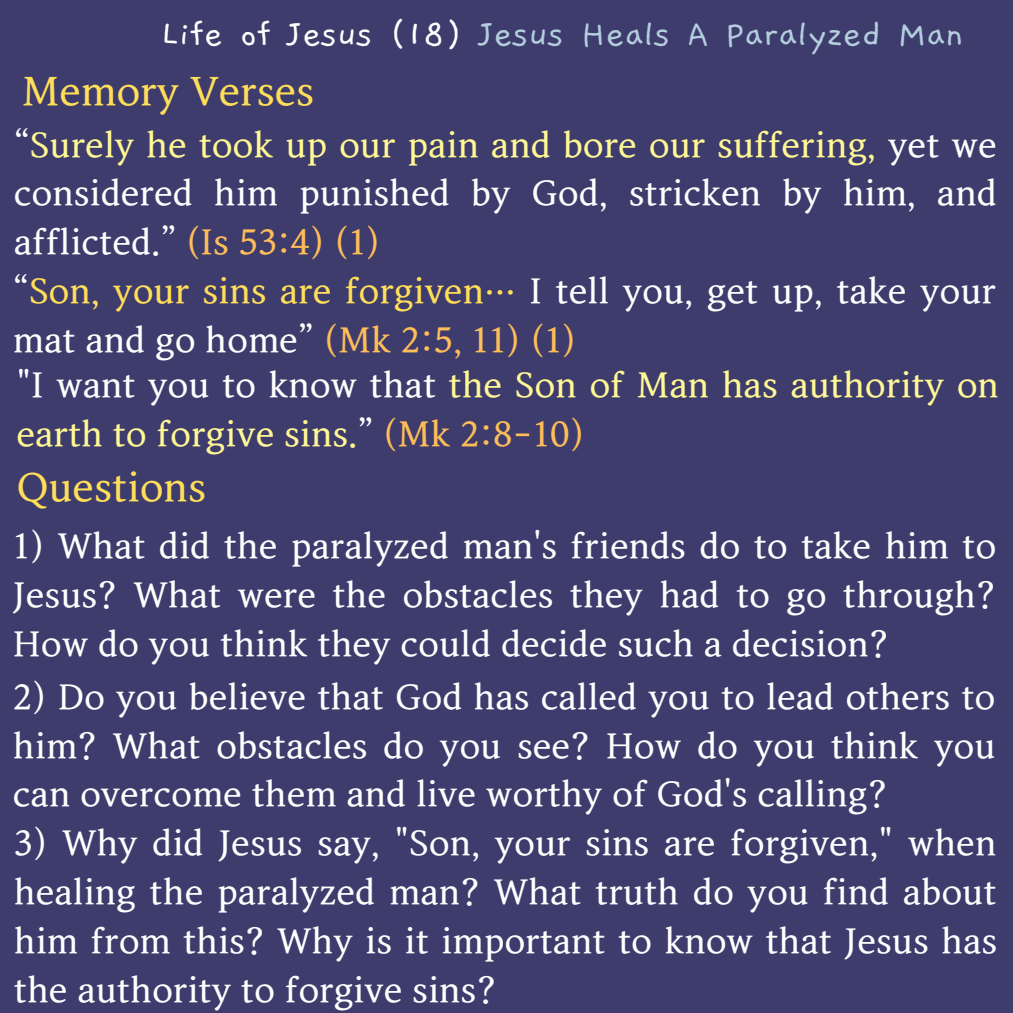
<style>
.page{position:relative;width:1013px;height:1013px;background:#fff}
.page>*{position:absolute;margin:0;border:0;box-sizing:border-box;transform-origin:0 0}
.t1{font:40px "Gaegu";color:#b4cede}
.t2{font:40px "Arita buri Semi Bold OTF";color:#ffde59}
.t3{font:35px/48.8px "Arita buri Semi Bold OTF";color:#fff;text-align:justify}
.t4{font:35px/48.8px "Arita buri Semi Bold OTF";color:#fff895}
.s1{color:#fff}
.s2{color:#fff895}
.s3{color:#ffbd59}
.s4{color:#ffde59}
</style>
<div class="page">
<div style="left:0;top:0;width:1012px;height:1012px;background:#3e3c6c"></div>
<p class="t1" style="left:161px;top:15px;width:804px"><span class="s1">Life of Jesus (18)</span> Jesus Heals A Paralyzed Man</p>
<p class="t2" style="left:22px;top:69px;width:294px">Memory Verses</p>
<p class="t3" style="left:14px;top:122px;width:984px">“<span class="s2">Surely he took up our pain and bore our suffering,</span> yet we considered him punished by God, stricken by him, and afflicted.” <span class="s3">(Is 53:4) (1)</span></p>
<p class="t3" style="left:13px;top:268px;width:984px">“<span class="s4">Son, your sins are forgiven…</span> I tell you, get up, take your mat and go home” <span class="s3">(Mk 2:5, 11) (1)</span></p>
<p class="t4" style="left:16px;top:362px;width:984px"><span class="s1">"I want you to know that</span> the Son of Man has authority on earth to forgive sins.<span class="s1">”</span> <span class="s3">(Mk 2:8-10)</span></p>
<p class="t2" style="left:16px;top:465px;width:191px">Questions</p>
<p class="t3" style="left:13px;top:523px;width:984px">1) What did the paralyzed man's friends do to take him to Jesus? What were the obstacles they had to go through?<br>How do you think they could decide such a decision?</p>
<p class="t3" style="left:13px;top:674px;width:984px">2) Do you believe that God has called you to lead others to him? What obstacles do you see? How do you think you can overcome them and live worthy of God's calling?</p>
<p class="t3" style="left:14px;top:820px;width:984px">3) Why did Jesus say, "Son, your sins are forgiven," when healing the paralyzed man? What truth do you find about him from this? Why is it important to know that Jesus has the authority to forgive sins?</p>
</div>
